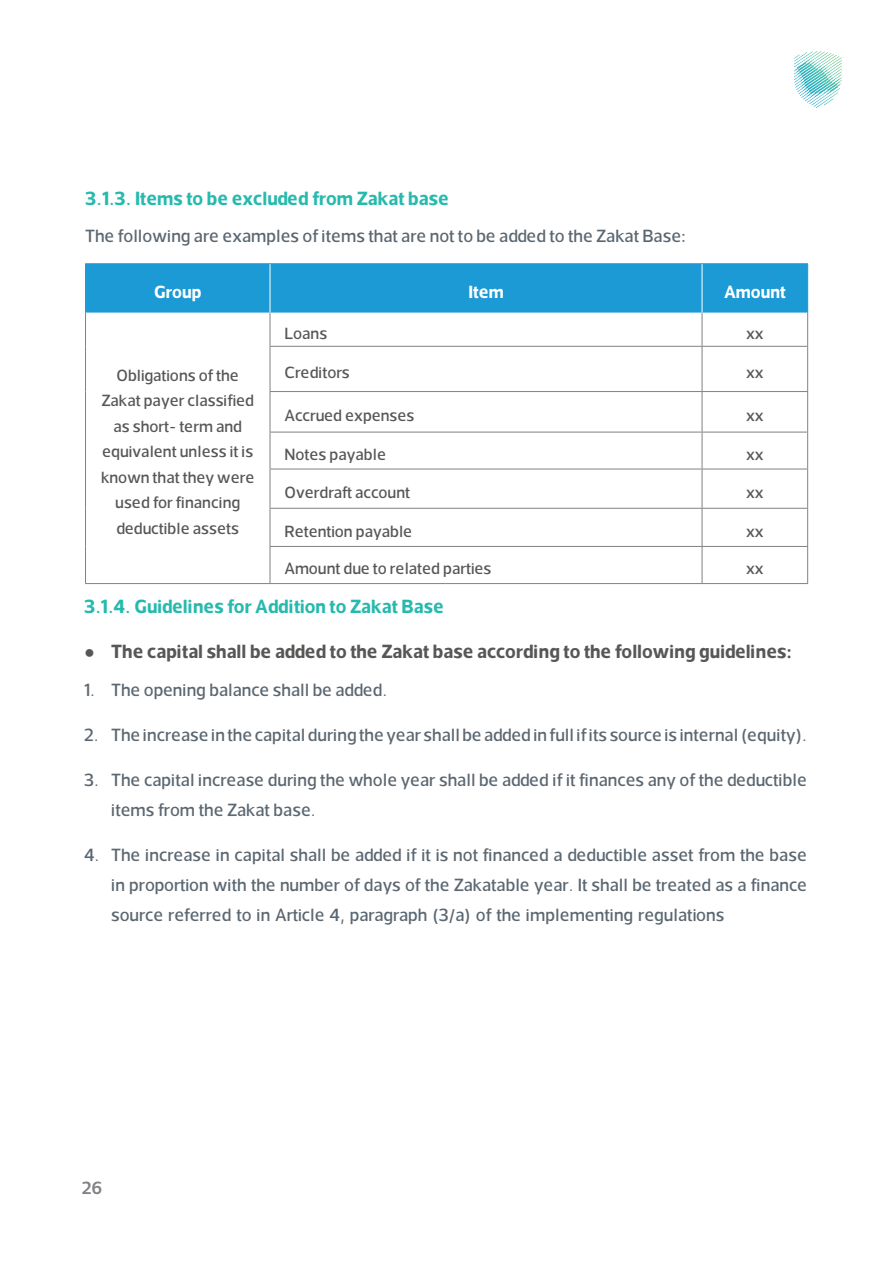
<style>
.page{position:relative;width:893px;height:1263px;background:#fff}
.page>*{position:absolute;margin:0;border:0;box-sizing:border-box;transform-origin:0 0}
.Body_text{font:700 19.5px "Somar";color:#26baae}
.t1{font:700 19.5px "Somar";color:#575756}
.Body_text-2{font:500 18px/30px "Somar";color:#5b6771}
.Body_text-3{font:700 18px "Somar";color:#fff}
.t2{font:600 18px "Somar";color:#808285}
.t3{font:18px "Arial Narrow";color:#575757}
.Body_text-4{font:500 16.5px "Somar";color:#575756}
</style>
<div class="page">
<svg style="left:794px;top:51px;width:48px;height:57px"></svg>
<div style="left:86px;top:264px;width:721px;height:49px;background:#1c9ad6"></div>
<hr style="left:85px;top:583px;width:185px;height:1px;background:#808285">
<hr style="left:85px;top:313px;width:1px;height:33px;background:#808285">
<hr style="left:85px;top:346px;width:1px;height:46px;background:#808285">
<hr style="left:85px;top:392px;width:1px;height:40px;background:#808285">
<hr style="left:85px;top:432px;width:1px;height:37px;background:#808285">
<hr style="left:85px;top:469px;width:1px;height:39px;background:#808285">
<hr style="left:85px;top:508px;width:1px;height:38px;background:#808285">
<hr style="left:85px;top:546px;width:1px;height:37px;background:#808285">
<hr style="left:270px;top:313px;width:1px;height:33px;background:#808285">
<hr style="left:702px;top:313px;width:1px;height:33px;background:#808285">
<hr style="left:807px;top:313px;width:1px;height:33px;background:#808285">
<hr style="left:270px;top:346px;width:432px;height:1px;background:#808285">
<hr style="left:270px;top:347px;width:1px;height:44px;background:#808285">
<hr style="left:702px;top:346px;width:106px;height:1px;background:#808285">
<hr style="left:702px;top:347px;width:1px;height:44px;background:#808285">
<hr style="left:807px;top:347px;width:1px;height:44px;background:#808285">
<hr style="left:270px;top:391px;width:432px;height:1px;background:#808285">
<hr style="left:270px;top:392px;width:1px;height:40px;background:#808285">
<hr style="left:702px;top:391px;width:106px;height:1px;background:#808285">
<hr style="left:702px;top:392px;width:1px;height:40px;background:#808285">
<hr style="left:807px;top:392px;width:1px;height:40px;background:#808285">
<hr style="left:270px;top:432px;width:432px;height:1px;background:#808285">
<hr style="left:270px;top:432px;width:1px;height:37px;background:#808285">
<hr style="left:702px;top:432px;width:106px;height:1px;background:#808285">
<hr style="left:702px;top:432px;width:1px;height:37px;background:#808285">
<hr style="left:807px;top:432px;width:1px;height:37px;background:#808285">
<hr style="left:270px;top:469px;width:432px;height:1px;background:#808285">
<hr style="left:270px;top:469px;width:1px;height:39px;background:#808285">
<hr style="left:702px;top:469px;width:106px;height:1px;background:#808285">
<hr style="left:702px;top:469px;width:1px;height:39px;background:#808285">
<hr style="left:807px;top:469px;width:1px;height:39px;background:#808285">
<hr style="left:270px;top:508px;width:432px;height:1px;background:#808285">
<hr style="left:270px;top:509px;width:1px;height:37px;background:#808285">
<hr style="left:702px;top:508px;width:106px;height:1px;background:#808285">
<hr style="left:702px;top:509px;width:1px;height:37px;background:#808285">
<hr style="left:807px;top:509px;width:1px;height:37px;background:#808285">
<hr style="left:270px;top:547px;width:1px;height:36px;background:#808285">
<hr style="left:702px;top:547px;width:1px;height:36px;background:#808285">
<hr style="left:807px;top:547px;width:1px;height:36px;background:#808285">
<hr style="left:270px;top:546px;width:432px;height:1px;background:#808285">
<hr style="left:702px;top:546px;width:106px;height:1px;background:#808285">
<hr style="left:270px;top:583px;width:432px;height:1px;background:#808285">
<hr style="left:702px;top:583px;width:106px;height:1px;background:#808285">
<hr style="left:85px;top:263px;width:185px;height:1px;background:#1c9ad6">
<hr style="left:85px;top:264px;width:1px;height:49px;background:#1c9ad6">
<hr style="left:270px;top:263px;width:432px;height:1px;background:#1c9ad6">
<hr style="left:702px;top:263px;width:106px;height:1px;background:#1c9ad6">
<hr style="left:807px;top:264px;width:1px;height:49px;background:#1c9ad6">
<hr style="left:270px;top:264px;width:1px;height:49px;background:#fff">
<hr style="left:702px;top:264px;width:1px;height:49px;background:#fff">
<p class="Body_text" style="left:85px;top:180px;width:365px">3.1.3. Items to be excluded from Zakat base</p>
<p class="Body_text-2" style="left:85px;top:221px;width:602px">The following are examples of items that are not to be added to the Zakat Base:</p>
<p class="Body_text-3" style="left:154px;top:276px;width:49px">Group</p>
<p class="Body_text-3" style="left:468px;top:276px;width:37px">Item</p>
<p class="Body_text-3" style="left:724px;top:276px;width:63px">Amount</p>
<p class="Body_text-4" style="left:285px;top:320px;width:44px">Loans</p>
<p class="Body_text-4" style="left:746px;top:320px;width:19px">xx</p>
<p class="Body_text-4" style="left:117px;top:362px;width:124px">Obligations of the</p>
<p class="Body_text-4" style="left:101px;top:387px;width:154px">Zakat payer classified</p>
<p class="Body_text-4" style="left:113px;top:413px;width:130px">as short- term and</p>
<p class="Body_text-4" style="left:102px;top:438px;width:153px">equivalent unless isit</p>
<p class="Body_text-4" style="left:101px;top:464px;width:155px">known that they were</p>
<p class="Body_text-4" style="left:115px;top:489px;width:127px">used for financing</p>
<p class="Body_text-4" style="left:117px;top:515px;width:124px">deductible assets</p>
<p class="Body_text-4" style="left:285px;top:359px;width:67px">Creditors</p>
<p class="Body_text-4" style="left:285px;top:402px;width:131px">Accrued expenses</p>
<p class="Body_text-4" style="left:285px;top:441px;width:103px">Notes payable</p>
<p class="Body_text-4" style="left:285px;top:479px;width:127px">Overdraft account</p>
<p class="Body_text-4" style="left:285px;top:518px;width:129px">Retention payable</p>
<p class="Body_text-4" style="left:746px;top:359px;width:19px">xx</p>
<p class="Body_text-4" style="left:746px;top:402px;width:19px">xx</p>
<p class="Body_text-4" style="left:746px;top:441px;width:19px">xx</p>
<p class="Body_text-4" style="left:746px;top:479px;width:19px">xx</p>
<p class="Body_text-4" style="left:746px;top:518px;width:19px">xx</p>
<p class="Body_text-4" style="left:285px;top:555px;width:208px">Amount due to related parties</p>
<p class="Body_text" style="left:84px;top:589px;width:361px">3.1.4. Guidelines for Addition to Zakat Base</p>
<p class="t1" style="left:111px;top:634px;width:682px">The capital shall be added to the Zakat base according to the following guidelines:</p>
<p class="Body_text-4" style="left:746px;top:555px;width:19px">xx</p>
<p class="t3" style="left:84px;top:638px;width:12px">●</p>
<p class="Body_text-2" style="left:84px;top:674px;width:12px">1.</p>
<p class="Body_text-2" style="left:111px;top:674px;width:278px">The opening balance shall be added.</p>
<p class="Body_text-2" style="left:84px;top:719px;width:16px">2.</p>
<p class="Body_text-2" style="left:111px;top:719px;width:697px">The increaseinthecapitalduringtheyearshallbeaddedinfullifitssourceisinternal(equity .(</p>
<p class="Body_text-2" style="left:84px;top:764px;width:16px">3.</p>
<p class="Body_text-2" style="left:111px;top:764px;width:697px">The capital increase during the whole year shall be added itif finances any of the deductible</p>
<p class="Body_text-2" style="left:84px;top:839px;width:17px">4.</p>
<p class="Body_text-2" style="left:111px;top:794px;width:206px">items from the Zakat base.</p>
<p class="Body_text-2" style="left:111px;top:839px;width:697px">The increase in capital shall be added isitif not financed a deductible asset from the base</p>
<p class="Body_text-2" style="left:111px;top:869px;width:697px">in proportion with the number of days of the Zakatable year It. shall be treated as a finance source referred to in Article 4, paragraph (3/a) of the implementing regulations</p>
<p class="t2" style="left:82px;top:1172px;width:22px">26</p>
</div>
